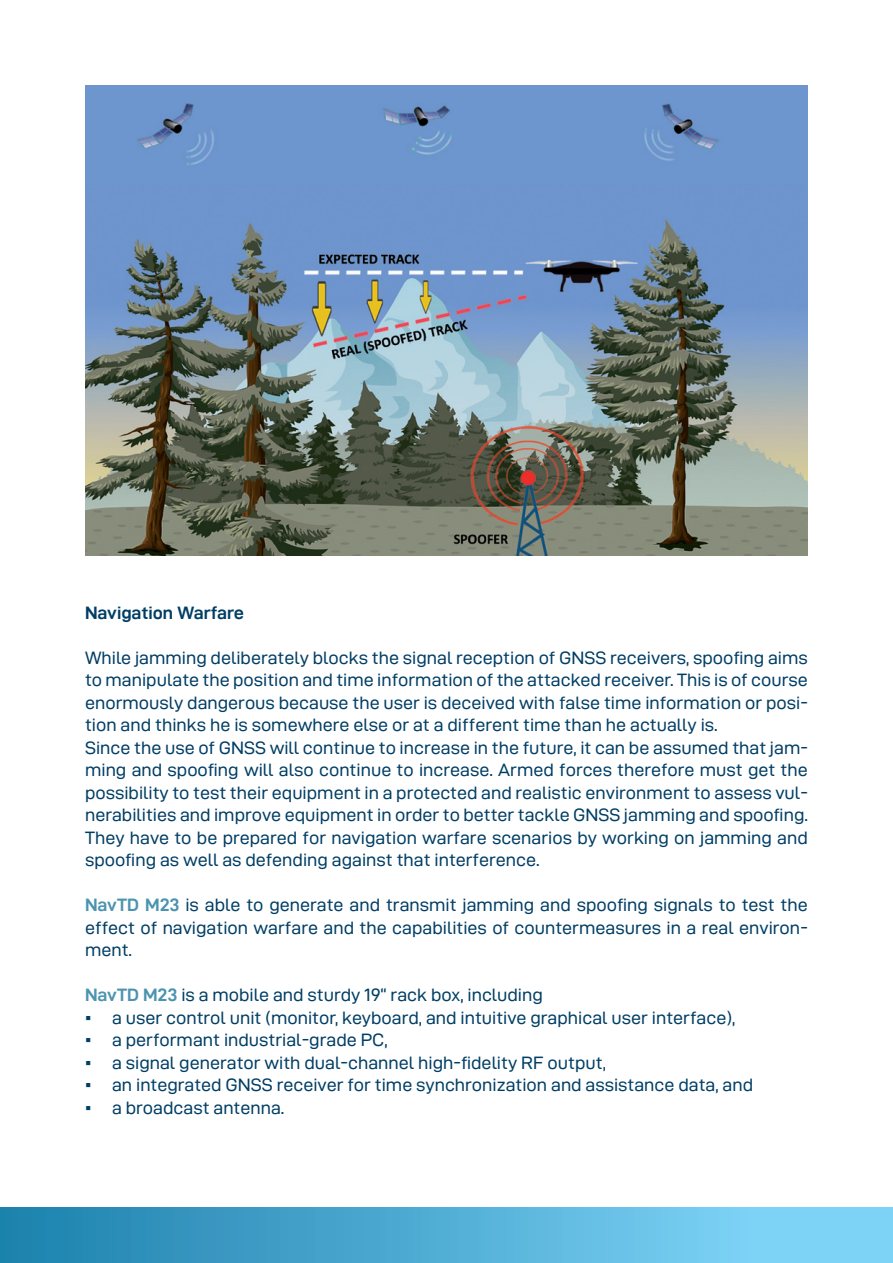
<style>
.page{position:relative;width:893px;height:1263px;background:#fff}
.page>*{position:absolute;margin:0;border:0;box-sizing:border-box;transform-origin:0 0}
.t1{font:18px/22.5px "D DIN Exp";color:#003e65}
.t2{font:18px "D DIN Exp Bold";color:#003e65}
.t3{font:18px/22.5px "Arial";color:#003e65;text-align:justify}
.s1{font-family:"D DIN Exp Bold";color:#4b94b0}
</style>
<div class="page">
<div style="left:0;top:1208px;width:893px;height:55px;background:linear-gradient(to right,#1e82ad,#88dcff)"></div>
<img style="left:85px;top:85px;width:723px;height:470px">
<p class="t2" style="left:85px;top:603px;width:161px">Navigation Warfare</p>
<p class="t1" style="left:85px;top:646px;width:724px">While jamming deliberately blocks the signal reception of GNSS receivers, spoofing aims to manipulate the position and time information of the attacked receiver. This is of course enormously dangerous because the user is deceived with false time information or posi&shy;tion and thinks he is somewhere else or at a different time than he actually is.<br>Since the use of GNSS will continue to increase in the future, it can be assumed that jam&shy;ming and spoofing will also continue to increase. Armed forces therefore must get the possibility to test their equipment in a protected and realistic environment to assess vul&shy;nerabilities and improve equipment in order to better tackle GNSS jamming and spoofing.<br>They have to be prepared for navigation warfare scenarios by working on jamming and spoofing as well as defending against that interference.</p>
<p class="t1" style="left:85px;top:893px;width:724px;text-align:justify"><span class="s1">NavTD M23</span> is able to generate and transmit jamming and spoofing signals to test the effect of navigation warfare and the capabilities of countermeasures in a real environ&shy;ment.</p>
<p class="t1" style="left:112px;top:983px;width:643px;text-indent:-27px"><span class="s1">NavTD M23</span> is a mobile and sturdy 19“ rack box, including<br>a user control unit (monitor, keyboard, and intuitive graphical user interface),<br>a performant industrial-grade PC,<br>a signal generator with dual-channel high-fidelity RF output,<br>an integrated GNSS receiver for time synchronization and assistance data, and a broadcast antenna.</p>
<p class="t3" style="left:85px;top:1006px;width:8px">▪ ▪ ▪ ▪ ▪</p>
</div>
